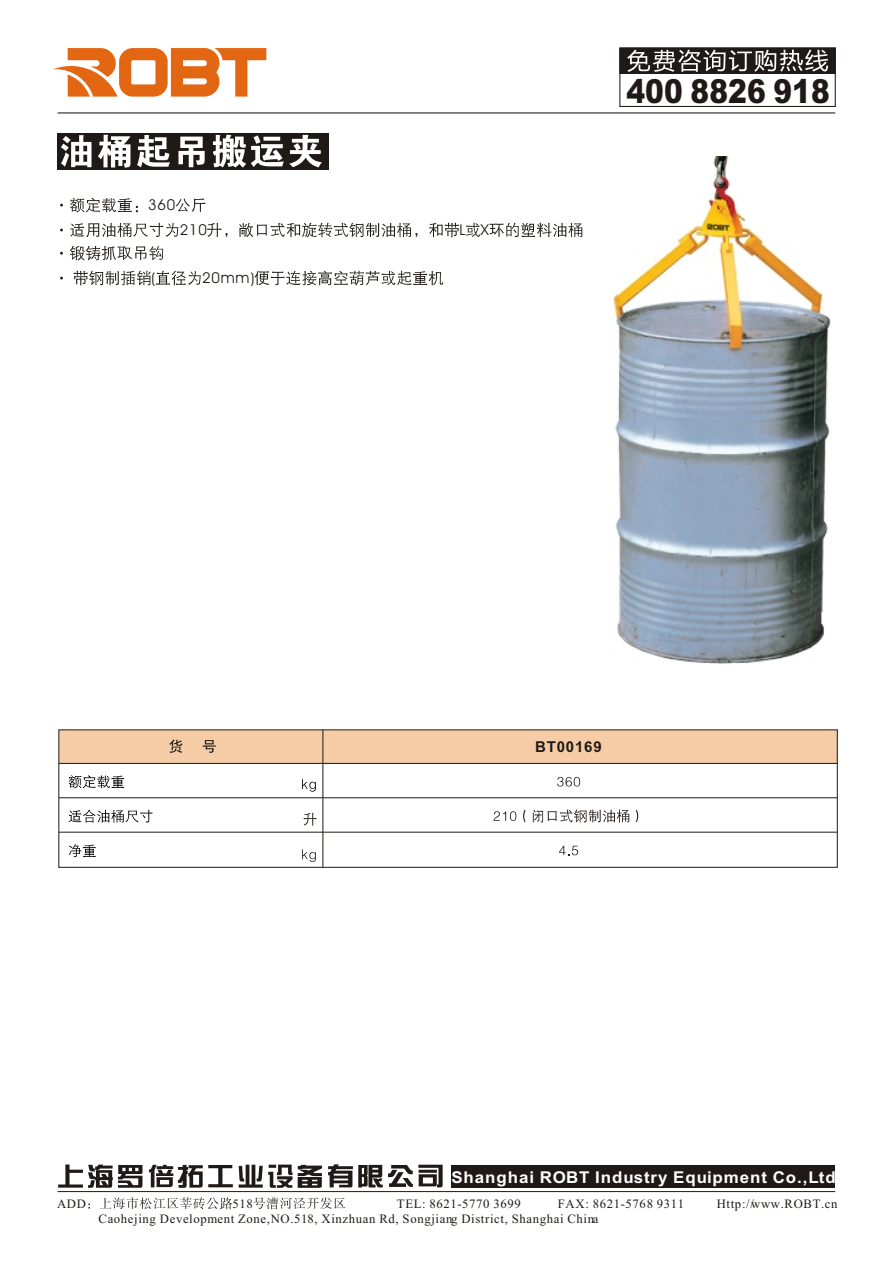
<style>
.page{position:relative;width:894px;height:1263px;background:#fff}
.page>*{position:absolute;margin:0;border:0;box-sizing:border-box;transform-origin:0 0}
.t1{font:900 33.15px "Arial";letter-spacing:.005em;color:#1f1a17;scale:.85 1}
.t2{font:700 16.35px "Arial";letter-spacing:.055em;color:#fff;scale:1.04 1}
.t3{font:15px "Avant Garde Bk BT";letter-spacing:.055em;color:#1f1a17}
.t4{font:700 15px "Arial";letter-spacing:.055em;color:#1f1a17}
.t5{font:12.75px "Times New Roman";letter-spacing:.05em;color:#1f1a17}
</style>
<div class="page">
<svg style="left:100px;top:1197px;width:132px;height:12px"></svg>
<svg style="left:253px;top:1197px;width:92px;height:12px"></svg>
<hr style="left:58px;top:1191px;width:777px;height:1px;background:#1f1a17">
<div style="left:451px;top:1165px;width:384px;height:22px;background:#1f1a17"></div>
<svg style="left:58px;top:1164px;width:85px;height:24px"></svg>
<svg style="left:149px;top:1165px;width:84px;height:23px"></svg>
<svg style="left:239px;top:1165px;width:83px;height:23px"></svg>
<svg style="left:328px;top:1164px;width:115px;height:24px"></svg>
<hr style="left:58px;top:112px;width:777px;height:1px;background:#1f1a17">
<svg style="left:53px;top:48px;width:213px;height:49px"></svg>
<div style="left:619px;top:48px;width:217px;height:59px;border:1px solid #1f1a17"></div>
<div style="left:619px;top:48px;width:217px;height:26px;background:#1f1a17"></div>
<svg style="left:627px;top:50px;width:201px;height:22px"></svg>
<div style="left:58px;top:133px;width:271px;height:37px;background:#1f1a17"></div>
<svg style="left:61px;top:135px;width:31px;height:32px"></svg>
<svg style="left:98px;top:135px;width:32px;height:33px"></svg>
<svg style="left:137px;top:135px;width:33px;height:32px"></svg>
<svg style="left:178px;top:137px;width:27px;height:30px"></svg>
<svg style="left:213px;top:135px;width:109px;height:33px"></svg>
<div style="left:59px;top:730px;width:778px;height:33px;background:#f5cca6"></div>
<div style="left:59px;top:730px;width:779px;height:138px;border:1px solid #1f1a17"></div>
<hr style="left:323px;top:730px;width:1px;height:137px;background:#1f1a17">
<hr style="left:59px;top:763px;width:778px;height:1px;background:#1f1a17">
<hr style="left:59px;top:797px;width:778px;height:1px;background:#1f1a17">
<hr style="left:59px;top:832px;width:778px;height:1px;background:#1f1a17">
<svg style="left:68px;top:775px;width:56px;height:13px"></svg>
<svg style="left:69px;top:810px;width:83px;height:13px"></svg>
<svg style="left:69px;top:844px;width:27px;height:13px"></svg>
<svg style="left:304px;top:813px;width:12px;height:13px"></svg>
<svg style="left:302px;top:850px;width:14px;height:12px"></svg>
<svg style="left:302px;top:779px;width:14px;height:13px"></svg>
<svg style="left:557px;top:777px;width:23px;height:10px"></svg>
<svg style="left:494px;top:811px;width:22px;height:10px"></svg>
<svg style="left:523px;top:810px;width:3px;height:12px"></svg>
<svg style="left:533px;top:809px;width:96px;height:13px"></svg>
<svg style="left:636px;top:810px;width:2px;height:12px"></svg>
<svg style="left:559px;top:846px;width:19px;height:9px"></svg>
<svg style="left:169px;top:740px;width:13px;height:13px"></svg>
<svg style="left:203px;top:740px;width:13px;height:13px"></svg>
<svg style="left:70px;top:198px;width:68px;height:14px"></svg>
<svg style="left:176px;top:198px;width:29px;height:14px"></svg>
<svg style="left:70px;top:223px;width:108px;height:14px"></svg>
<svg style="left:207px;top:223px;width:20px;height:14px"></svg>
<svg style="left:239px;top:223px;width:178px;height:14px"></svg>
<svg style="left:429px;top:223px;width:30px;height:14px"></svg>
<svg style="left:466px;top:223px;width:14px;height:14px"></svg>
<svg style="left:490px;top:223px;width:92px;height:14px"></svg>
<svg style="left:70px;top:246px;width:93px;height:14px"></svg>
<svg style="left:74px;top:271px;width:127px;height:14px"></svg>
<svg style="left:254px;top:271px;width:189px;height:14px"></svg>
<img style="left:613px;top:156px;width:217px;height:508px">
<p class="t3" style="left:148px;top:199px;width:29px">360</p>
<p class="t3" style="left:180px;top:224px;width:29px">210</p>
<p class="t3" style="left:459px;top:224px;width:31px">L X</p>
<p class="t3" style="left:152px;top:272px;width:5px">(</p>
<p class="t3" style="left:202px;top:272px;width:54px">20mm)</p>
<h1 class="t1" style="left:626px;top:79px;width:241px">400 8826 918</h1>
<p class="t4" style="left:535px;top:741px;width:68px">BT00169</p>
<p class="t2" style="left:451px;top:1171px;width:371px">Shanghai ROBT Industry Equipment Co.,Ltd</p>
<p class="t5" style="left:57px;top:1199px;width:30px">ADD</p>
<p class="t5" style="left:233px;top:1199px;width:22px">518</p>
<p class="t5" style="left:397px;top:1199px;width:125px">TEL: 8621-5770 3699</p>
<p class="t5" style="left:558px;top:1199px;width:128px">FAX: 8621-5768 9311</p>
<p class="t5" style="left:717px;top:1199px;width:122px">Http://www.ROBT.cn</p>
<p class="t5" style="left:99px;top:1214px;width:502px">Caohejing Development Zone,NO.518, Xinzhuan Rd, Songjiang District, Shanghai China</p>
</div>
